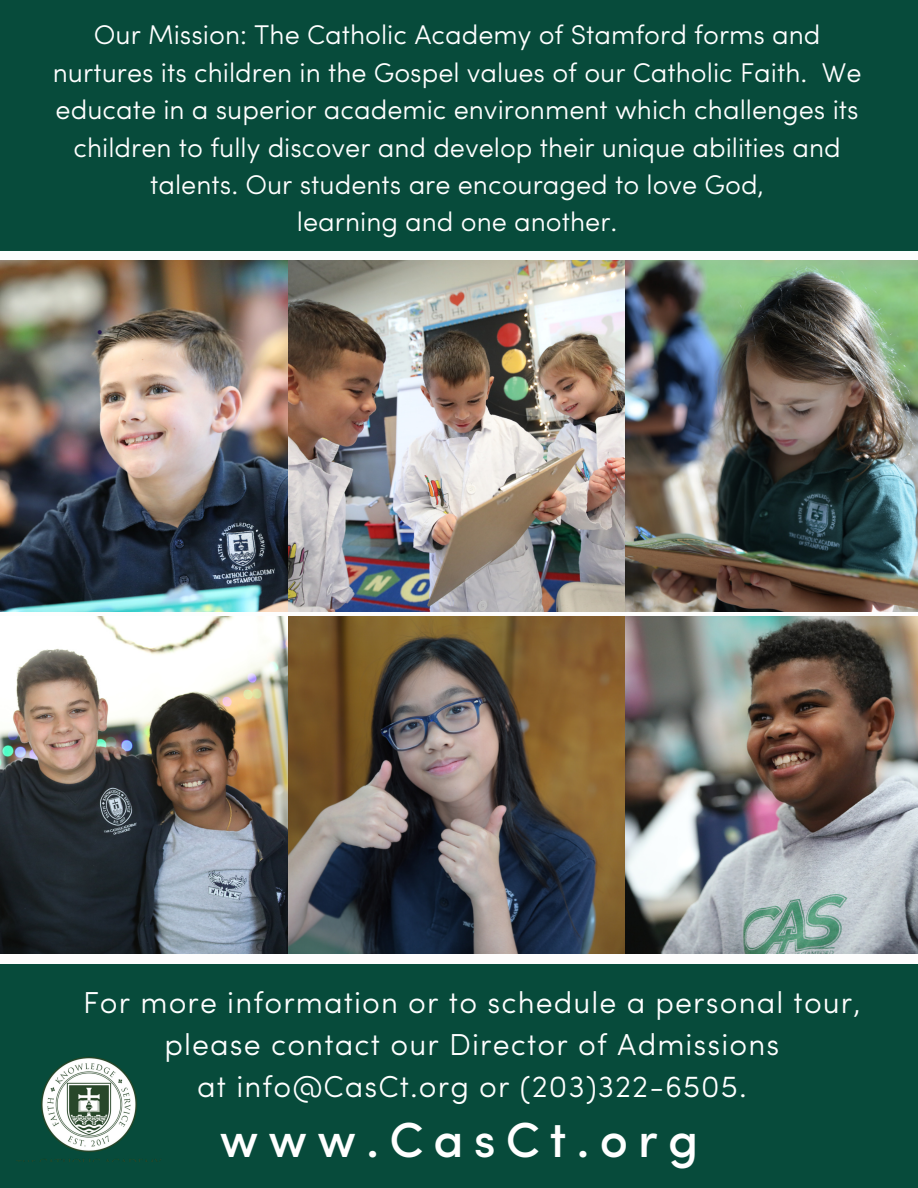
<style>
.page{position:relative;width:918px;height:1188px;background:#fff}
.page>*{position:absolute;margin:0;border:0;box-sizing:border-box;transform-origin:0 0}
.t1{font:500 49.5px "Sofia Pro";letter-spacing:.205em;color:#fff}
.t2{font:31.05px "Montserrat";color:#26174d}
.t3{font:300 30.3px/42.3px "Sofia Pro";letter-spacing:.035em;color:#fff;text-align:center}
.t4{font:300 27.15px/37.3px "Sofia Pro";color:#fff;text-align:center}
</style>
<div class="page">
<div style="left:0;top:0;width:918px;height:251px;background:#074b3b"></div>
<img style="left:0;top:260px;width:289px;height:351px">
<img style="left:289px;top:260px;width:337px;height:351px">
<img style="left:626px;top:260px;width:292px;height:351px">
<img style="left:0;top:616px;width:289px;height:337px">
<img style="left:289px;top:616px;width:629px;height:337px">
<div style="left:0;top:964px;width:918px;height:224px;background:#074b3b"></div>
<img style="left:16px;top:1057px;width:145px;height:105px">
<p class="t4" style="left:53px;top:19px;width:810px">Our Mission: The Catholic Academy of Stamford forms and nurtures its children in the Gospel values of our Catholic Faith. We educate in a superior academic environment which challenges its children to fully discover and develop their unique abilities and talents. Our students are encouraged to love God,</p>
<h1 class="t4" style="left:297px;top:206px;width:322px">learning and one another.</h1>
<p class="t2" style="left:97px;top:303px;width:8px">.</p>
<p class="t3" style="left:83px;top:984px;width:779px">For more information or to schedule a personal tour, please contact our Director of Admissions<br>at info@CasCt.org or (203)322-6505.</p>
<p class="t1" style="left:220px;top:1119px;width:480px">www.CasCt.org</p>
</div>
